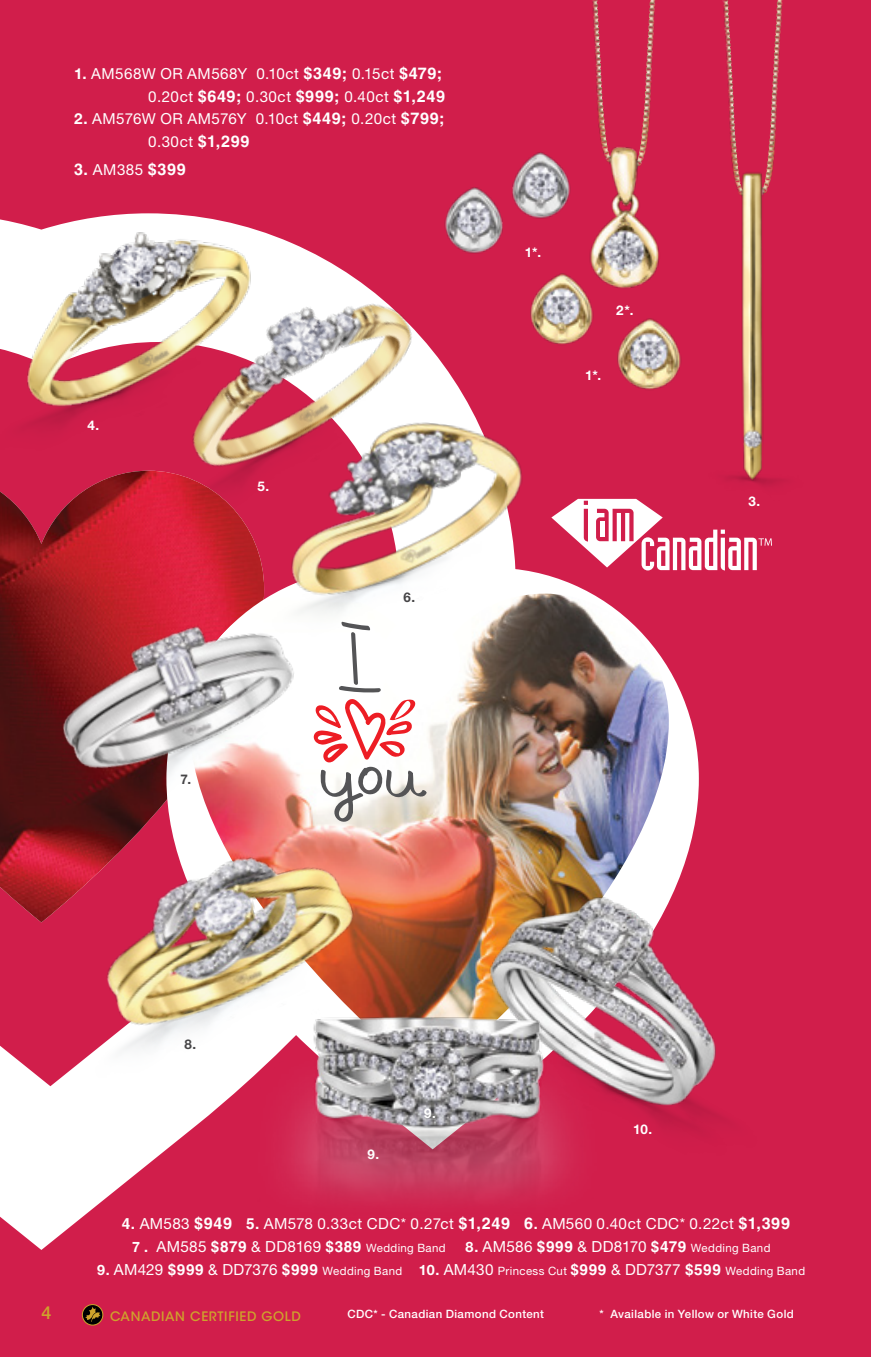
<style>
.page{position:relative;width:871px;height:1357px;background:#d11e4b}
.page>*{position:absolute;margin:0;border:0;box-sizing:border-box;transform-origin:0 0}
.t1{font:500 18px "Helvetica Neue LT Std";color:#cea32c}
.t2{font:700 16.2px "Helvetica LT Std";color:#fff}
.t3{font:15.3px/22.5px "Helvetica Neue LT Std";letter-spacing:.025em;color:#fff}
.t4{font:700 13.28px "Helvetica Neue LT Std";color:#fff}
.t5{font:700 13.28px "Helvetica Neue LT Std";color:#464547}
.t6{font:500 13.05px "ITC Avant Garde Std";letter-spacing:.05em;color:#cea32c}
.t7{font:11.47px "Helvetica Neue LT Std";letter-spacing:.035em;color:#fff}
.t8{font:500 11.47px "Helvetica Neue LT Std";letter-spacing:.035em;color:#fff}
.s1{font-weight:700}
.s2{font-family:"Helvetica LT Std";font-weight:700;font-size:16.2px}
.s3{font-family:"Helvetica Neue LT Std";font-weight:400;font-size:15.3px}
.s4{font-family:"Helvetica LT Std";font-weight:700}
.s5{font-weight:700;font-size:14.4px}
.s6{font-size:11.47px}
.s7{font-size:15.3px}
.s8{font-family:"Helvetica LT Std";font-weight:700;font-size:15.3px}
</style>
<div class="page">
<svg style="left:0;top:1086px;width:167px;height:164px;fill:#fff"></svg>
<img style="left:0;top:471px;width:139px;height:451px">
<svg style="left:166px;top:570px;width:533px;height:579px"></svg>
<img style="left:335px;top:594px;width:334px;height:378px">
<svg style="left:367px;top:653px;width:107px;height:66px;background:#f5efe7"></svg>
<div style="left:381px;top:616px;width:79px;height:89px;background:#fff;border-radius:50%"></div>
<div style="left:55px;top:1073px;width:192px;height:26px;background:#fff"></div>
<img style="left:618px;top:1134px;width:81px;height:15px">
<img style="left:459px;top:885px;width:264px;height:249px">
<img style="left:247px;top:972px;width:371px;height:229px">
<img style="left:335px;top:370px;width:255px;height:283px">
<img style="left:650px;top:0;width:134px;height:486px">
<img style="left:444px;top:187px;width:58px;height:67px">
<img style="left:502px;top:152px;width:35px;height:81px">
<img style="left:516px;top:293px;width:78px;height:88px">
<img style="left:617px;top:315px;width:74px;height:110px">
<img style="left:645px;top:2px;width:5px;height:95px">
<img style="left:592px;top:0;width:11px;height:97px">
<img style="left:537px;top:97px;width:175px;height:218px">
<img style="left:139px;top:229px;width:308px;height:345px">
<img style="left:0;top:213px;width:308px;height:236px">
<img style="left:22px;top:574px;width:313px;height:259px">
<img style="left:55px;top:795px;width:349px;height:278px">
<svg style="left:82px;top:1304px;width:21px;height:21px"></svg>
<div style="left:82px;top:1304px;width:21px;height:21px;border:1px solid #cea32c;border-radius:50%"></div>
<svg style="left:85px;top:1306px;width:16px;height:16px"></svg>
<svg style="left:551px;top:499px;width:221px;height:71px"></svg>
<svg style="left:339px;top:621px;width:42px;height:72px;background:#e2e2e2"></svg>
<svg style="left:313px;top:699px;width:114px;height:125px;background:#e9cbca"></svg>
<p class="t3" style="left:74px;top:62px;width:372px;text-align:right"><span class="s1">1.</span> AM568W OR AM568Y 0.10ct <span class="s2">$349;</span> 0.15ct <span class="s2">$479;<br></span>0.20ct <span class="s2">$649;</span> 0.30ct <span class="s2">$999;</span> 0.40ct <span class="s2">$1,249</span></p>
<p class="t3" style="left:148px;top:107px;width:298px;text-indent:-74px"><span class="s1">2.</span> AM576W OR AM576Y 0.10ct <span class="s2">$449;</span> 0.20ct <span class="s2">$799;<br></span>0.30ct <span class="s2">$1,299</span></p>
<p class="t2" style="left:74px;top:159px;width:113px">3. <span class="s3">AM385</span> $399</p>
<p class="t4" style="left:88px;top:417px;width:13px">4.</p>
<p class="t4" style="left:257px;top:478px;width:13px">5.</p>
<p class="t5" style="left:181px;top:771px;width:12px">7.</p>
<p class="t5" style="left:403px;top:589px;width:13px">6.</p>
<p class="t4" style="left:525px;top:244px;width:18px">1*.</p>
<p class="t4" style="left:616px;top:302px;width:19px">2*.</p>
<p class="t4" style="left:585px;top:367px;width:18px">1*.</p>
<p class="t4" style="left:748px;top:493px;width:13px">3.</p>
<p class="t5" style="left:184px;top:1036px;width:13px">8.</p>
<p class="t4" style="left:367px;top:1146px;width:13px">9.</p>
<p class="t4" style="left:424px;top:1104px;width:13px">9.</p>
<p class="t4" style="left:633px;top:1121px;width:21px">10.</p>
<p class="t3" style="left:132px;top:1211px;width:659px;text-indent:-10px"><span class="s4">4.</span> AM583 <span class="s2">$949</span> <span class="s4">5.</span> AM578 0.33ct CDC* 0.27ct <span class="s2">$1,249 6</span><span class="s5">.</span> AM560 0.40ct CDC* 0.22ct <span class="s2">$1,399<br></span><span class="s5">7 .</span> AM585 <span class="s4">$879</span> &amp; DD8169 <span class="s4">$389</span> <span class="s6">Wedding Band</span></p>
<p class="t3" style="left:466px;top:1235px;width:306px"><span class="s5">8.</span> AM586 <span class="s4">$999</span> &amp; DD8170 <span class="s4">$479</span> <span class="s6">Wedding Band</span></p>
<p class="t7" style="left:97px;top:1263px;width:709px"><span class="s5">9.</span> <span class="s7">AM429</span> <span class="s8">$999</span> <span class="s7">&amp; DD7376</span> <span class="s8">$999</span> Wedding Band <span class="s5">10.</span> <span class="s7">AM430</span> Princess Cut <span class="s8">$999</span> <span class="s7">&amp; DD7377</span> <span class="s8">$599</span> Wedding Band</p>
<p class="t8" style="left:347px;top:1307px;width:198px">CDC* - Canadian Diamond Content</p>
<p class="t1" style="left:41px;top:1302px;width:12px">4</p>
<p class="t6" style="left:110px;top:1307px;width:192px">CANADIAN CERTIFIED GOLD</p>
<p class="t8" style="left:599px;top:1307px;width:196px">* Available in Yellow or White Gold</p>
</div>
